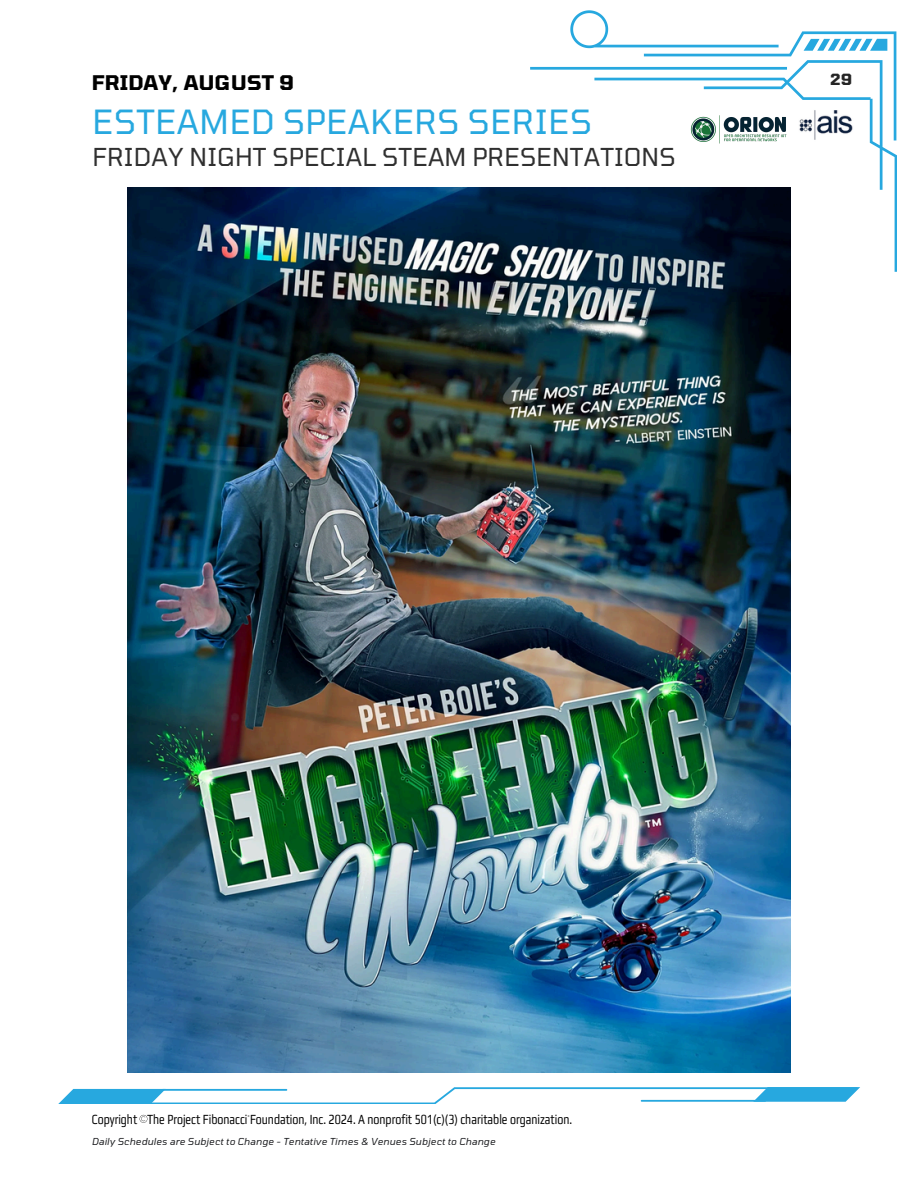
<style>
.page{position:relative;width:918px;height:1188px;background:#fff}
.page>*{position:absolute;margin:0;border:0;box-sizing:border-box;transform-origin:0 0}
.t1{font:33.15px "Tomorrow";letter-spacing:.02em;color:#27a8df}
.t2{font:24.6px "Tomorrow";letter-spacing:.01em;color:#303030}
.t3{font:700 20.1px "Tomorrow";letter-spacing:.01em;color:#000}
.t4{font:700 15.3px "Tomorrow";color:#252525}
.t5{font:condensed 14.1px "Gamestation";color:#000}
.t6{font:italic 9.6px "Tomorrow";letter-spacing:.02em;color:#1b1c1f}
</style>
<div class="page">
<svg style="left:530px;top:10px;width:367px;height:262px"></svg>
<svg style="left:58px;top:1087px;width:802px;height:17px"></svg>
<img style="left:127px;top:188px;width:664px;height:885px">
<svg style="left:140px;top:1115px;width:7px;height:8px"></svg>
<img style="left:676px;top:103px;width:124px;height:54px">
<p class="t3" style="left:92px;top:70px;width:204px">FRIDAY, AUGUST 9</p>
<h3 class="t4" style="left:830px;top:70px;width:23px">29</h3>
<p class="t1" style="left:93px;top:101px;width:501px">ESTEAMED SPEAKERS SERIES</p>
<p class="t2" style="left:93px;top:141px;width:584px">FRIDAY NIGHT SPECIAL STEAM PRESENTATIONS</p>
<h2 class="t5" style="left:92px;top:1111px;width:482px">Copyright The Project Fibonacci Foundation, Inc. 2024. A nonprofit 501(c)(3) charitable organization.</h2>
<p class="t6" style="left:92px;top:1135px;width:405px">Daily Schedules are Subject to Change - Tentative Times &amp; Venues Subject to Change</p>
</div>
